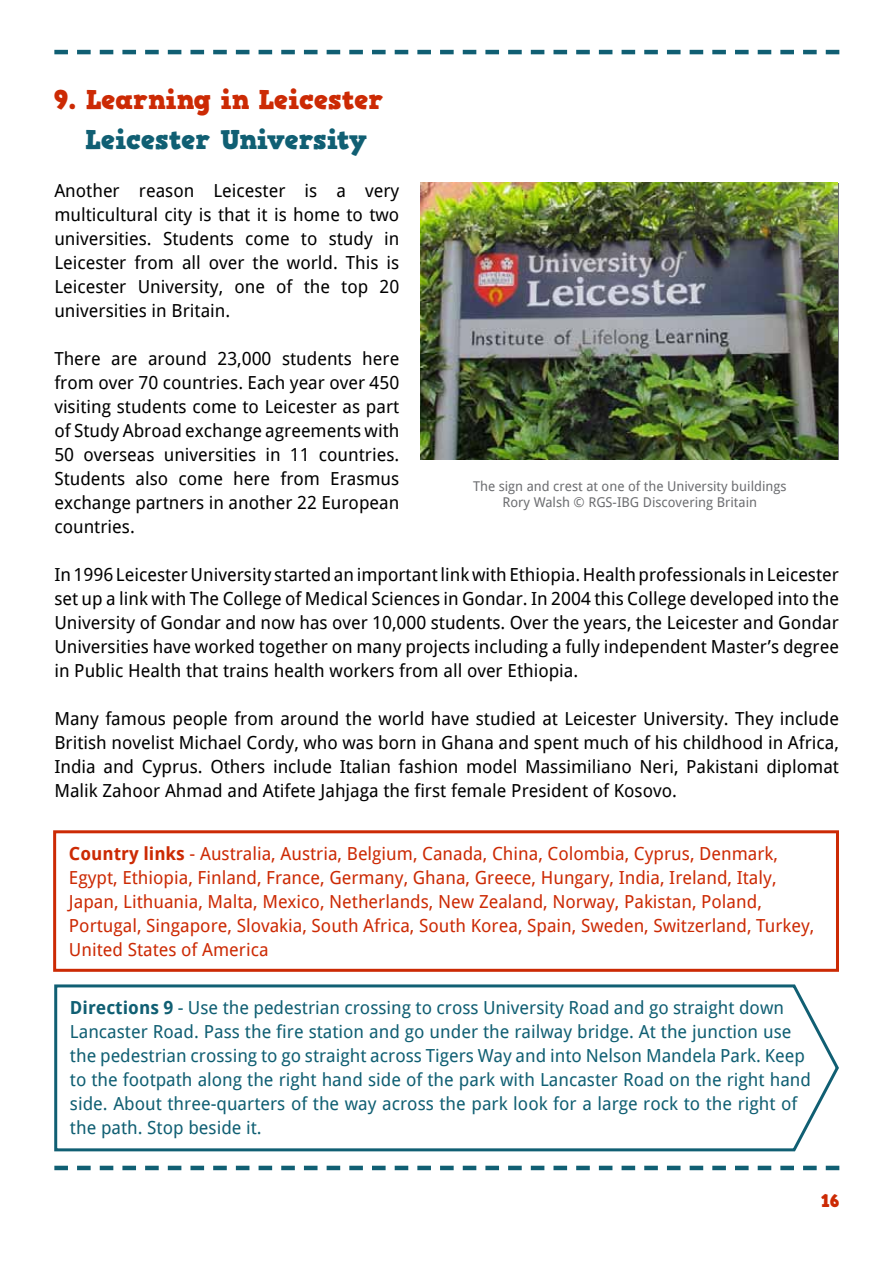
<style>
.page{position:relative;width:893px;height:1263px;background:#fff}
.page>*{position:absolute;margin:0;border:0;box-sizing:border-box;transform-origin:0 0}
.t1{font:27px "HVD Comic Serif Pro";color:#cc2a04}
.t2{font:27px "HVD Comic Serif Pro";color:#105f73}
.t3{font:18px/24px "Droid Sans";color:#000;text-align:justify}
.t4{font:18px/24px "Droid Sans";color:#105f73}
.t5{font:18px/24px "Droid Sans";color:#cc2a04}
.t6{font:18px "HVD Comic Serif Pro";color:#cc2a04}
.t7{font:13.5px/16.5px "Droid Sans";color:#6d6e71;text-align:center}
.s1{font-weight:700}
</style>
<div class="page">
<svg style="left:54px;top:50px;width:785px;height:4px"></svg>
<svg style="left:54px;top:1166px;width:785px;height:4px"></svg>
<img style="left:421px;top:183px;width:417px;height:276px">
<svg style="left:54px;top:984px;width:785px;height:168px"></svg>
<div style="left:53px;top:830px;width:786px;height:142px;border:3px solid #cc2a04"></div>
<h1 class="t1" style="left:54px;top:79px;width:331px">9. Learning in Leicester</h1>
<h1 class="t2" style="left:86px;top:119px;width:283px">Leicester University</h1>
<p class="t3" style="left:54px;top:178px;width:346px">Another reason Leicester is a very multicultural city is that it is home to two universities. Students come to study in Leicester from all over the world. This is Leicester University, one of the top 20 universities in Britain.</p>
<p class="t3" style="left:54px;top:346px;width:346px">There are around 23,000 students here from over 70 countries. Each year over 450 visiting students come to Leicester as part of Study Abroad exchange agreements with 50 overseas universities in 11 countries.<br>Students also come here from Erasmus exchange partners in another 22 European countries.</p>
<p class="t3" style="left:54px;top:562px;width:786px">In 1996 Leicester University started an important link with Ethiopia. Health professionals in Leicester set up a link with The College of Medical Sciences in Gondar. In 2004 this College developed into the University of Gondar and now has over 10,000 students. Over the years, the Leicester and Gondar Universities have worked together on many projects including a fully independent Master’s degree in Public Health that trains health workers from all over Ethiopia.</p>
<p class="t3" style="left:54px;top:706px;width:786px">Many famous people from around the world have studied at Leicester University. They include British novelist Michael Cordy, who was born in Ghana and spent much of his childhood in Africa, India and Cyprus. Others include Italian fashion model Massimiliano Neri, Pakistani diplomat Malik Zahoor Ahmad and Atifete Jahjaga the first female President of Kosovo.</p>
<p class="t7" style="left:473px;top:478px;width:315px">The sign and crest at one of the University buildings<br>Rory Walsh © RGS-IBG Discovering Britain</p>
<p class="t5" style="left:69px;top:842px;width:747px"><span class="s1">Country links</span> - Australia, Austria, Belgium, Canada, China, Colombia, Cyprus, Denmark, Egypt, Ethiopia, Finland, France, Germany, Ghana, Greece, Hungary, India, Ireland, Italy, Japan, Lithuania, Malta, Mexico, Netherlands, New Zealand, Norway, Pakistan, Poland, Portugal, Singapore, Slovakia, South Africa, South Korea, Spain, Sweden, Switzerland, Turkey, United States of America</p>
<p class="t4" style="left:70px;top:996px;width:743px"><span class="s1">Directions 9</span> - Use the pedestrian crossing to cross University Road and go straight down Lancaster Road. Pass the fire station and go under the railway bridge. At the junction use the pedestrian crossing to go straight across Tigers Way and into Nelson Mandela Park. Keep to the footpath along the right hand side of the park with Lancaster Road on the right hand side. About three-quarters of the way across the park look for a large rock to the right of the path. Stop beside it.</p>
<p class="t6" style="left:821px;top:1187px;width:20px">16</p>
</div>
